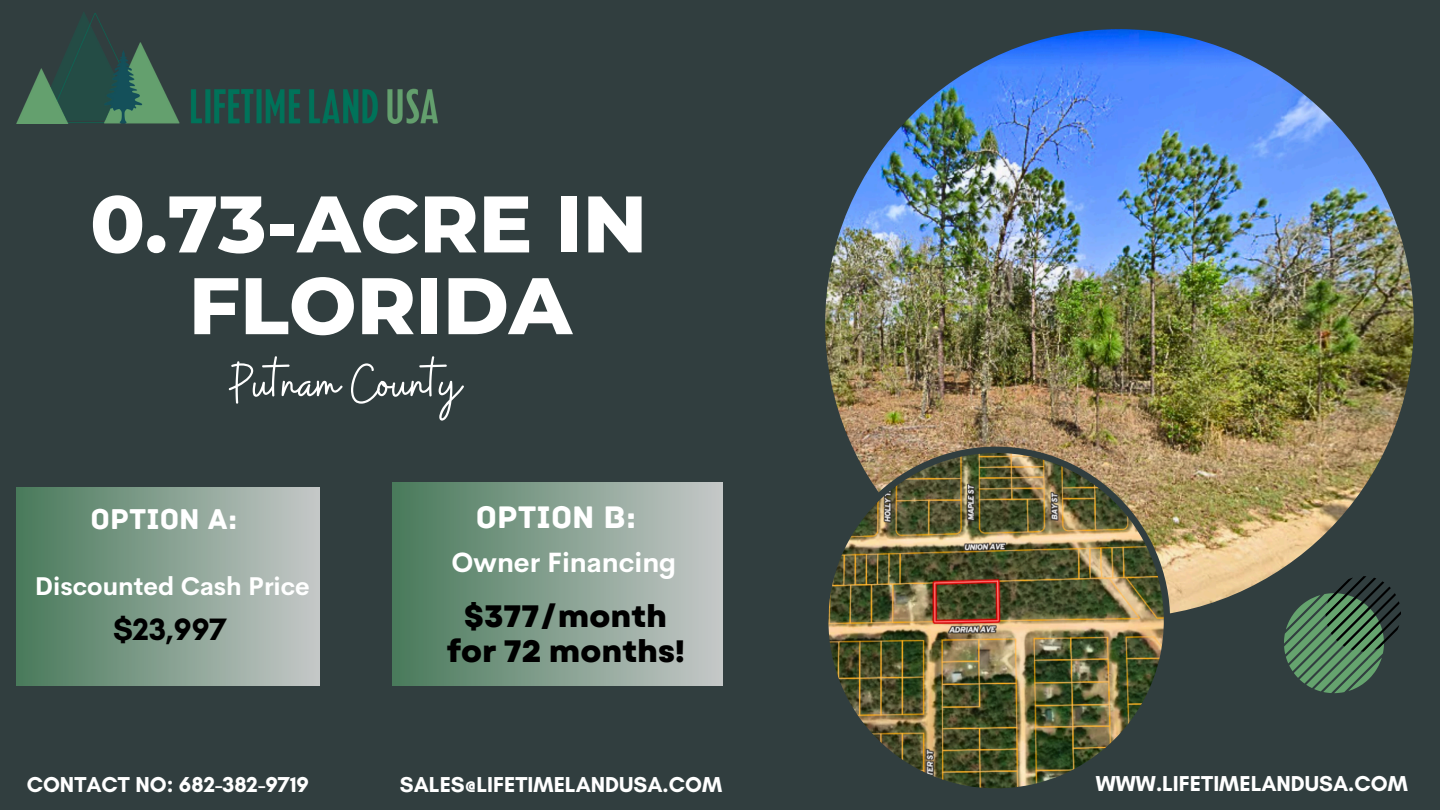
<style>
.page{position:relative;width:1440px;height:810px;background:#313e3f}
.page>*{position:absolute;margin:0;border:0;box-sizing:border-box;transform-origin:0 0}
.t1{font:800 80px/81.8px "Montserrat";color:#fff;text-align:center}
.t2{font:56px "Buffalo";color:#fff}
.t3{font:32.8px "Archive";color:#fff}
.t4{font:700 31.5px "Glacial Indifference";color:#000}
.t5{font:800 30.9px/34.3px "Garet";color:#000;text-align:center}
.t6{font:30.2px "Archive";color:#fff}
.t7{font:700 27.3px "Cerebri Sans";color:#fff}
.t8{font:700 25.1px "Cerebri Sans";color:#fff}
.t9{font:700 22px "Glacial Indifference";color:#fff}
</style>
<div class="page">
<img style="left:825px;top:29px;width:589px;height:585px">
<img style="left:825px;top:447px;width:345px;height:342px">
<svg style="left:1284px;top:576px;width:117px;height:117px"></svg>
<div style="left:393px;top:483px;width:329px;height:203px;background:linear-gradient(to right,#497a5b,#c5c8c8)"></div>
<div style="left:16px;top:487px;width:303px;height:199px;background:linear-gradient(to right,#487a5a,#c5c8c8)"></div>
<img style="left:16px;top:12px;width:422px;height:111px">
<h2 class="t1" style="left:90px;top:183px;width:558px">0.73-ACRE IN<br>FLORIDA</h2>
<h5 class="t2" style="left:229px;top:348px;width:233px">Putnam County</h5>
<p class="t6" style="left:91px;top:501px;width:148px">OPTION A:</p>
<p class="t8" style="left:35px;top:570px;width:276px">Discounted Cash Price</p>
<p class="t4" style="left:113px;top:610px;width:115px">$23,997</p>
<h3 class="t3" style="left:476px;top:498px;width:162px">OPTION B:</h3>
<h5 class="t7" style="left:452px;top:545px;width:226px">Owner Financing</h5>
<h4 class="t5" style="left:447px;top:600px;width:240px">$377/month for 72 months!</h4>
<p class="t9" style="left:27px;top:771px;width:284px">CONTACT NO: 682-382-9719</p>
<p class="t9" style="left:400px;top:771px;width:324px">SALES@LIFETIMELANDUSA.COM</p>
<h4 class="t9" style="left:1096px;top:770px;width:314px">WWW.LIFETIMELANDUSA.COM</h4>
</div>
